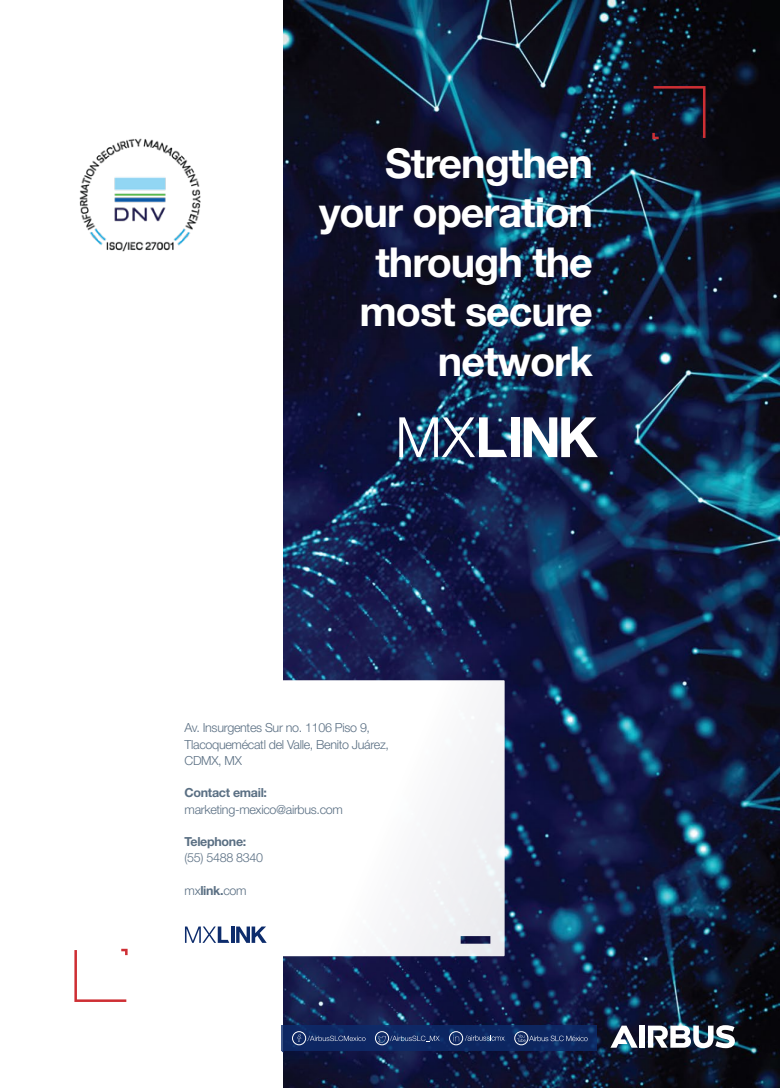
<style>
.page{position:relative;width:780px;height:1088px;background:#fff}
.page>*{position:absolute;margin:0;border:0;box-sizing:border-box;transform-origin:0 0}
.t1{font:700 41.25px/49.5px "Helvetica Neue LT Std";letter-spacing:-.025em;color:#fff;text-align:right}
.t2{font:300 12.5px/16.2px "Helvetica Neue LT Std";letter-spacing:-.025em;color:#5a6f83}
.t3{font:700 12.5px "Helvetica Neue LT Std";letter-spacing:-.025em;color:#5a6f83}
.s1{font-weight:700}
</style>
<div class="page">
<img style="left:283px;top:0;width:496px;height:1088px">
<div style="left:639px;top:1025px;width:5px;height:23px;background:#fff"></div>
<svg style="left:610px;top:1025px;width:27px;height:23px"></svg>
<svg style="left:648px;top:1025px;width:86px;height:23px"></svg>
<svg style="left:74px;top:949px;width:54px;height:53px"></svg>
<svg style="left:652px;top:86px;width:53px;height:53px;background:#1e1827"></svg>
<img style="left:399px;top:417px;width:108px;height:40px">
<div style="left:511px;top:417px;width:8px;height:40px;background:#fff"></div>
<svg style="left:523px;top:417px;width:75px;height:40px"></svg>
<svg style="left:184px;top:680px;width:320px;height:276px"></svg>
<svg style="left:185px;top:926px;width:44px;height:17px"></svg>
<hr style="left:231px;top:926px;width:3px;height:17px;background:#0d2c6c">
<svg style="left:236px;top:926px;width:31px;height:17px"></svg>
<svg style="left:281px;top:1025px;width:315px;height:26px;background:#0f2a65"></svg>
<div style="left:375px;top:1031px;width:14px;height:14px;border:1px solid #fff;border-radius:50%"></div>
<svg style="left:378px;top:1035px;width:61px;height:8px"></svg>
<svg style="left:307px;top:1035px;width:58px;height:6px"></svg>
<div style="left:292px;top:1031px;width:14px;height:14px;border:1px solid #fff;border-radius:50%"></div>
<svg style="left:297px;top:1034px;width:4px;height:8px"></svg>
<svg style="left:465px;top:1035px;width:39px;height:6px"></svg>
<div style="left:449px;top:1031px;width:14px;height:14px;border:1px solid #fff;border-radius:50%"></div>
<svg style="left:453px;top:1034px;width:6px;height:7px"></svg>
<div style="left:514px;top:1031px;width:14px;height:14px;border:1px solid #fff;border-radius:50%"></div>
<svg style="left:517px;top:1034px;width:70px;height:8px"></svg>
<img style="left:79px;top:138px;width:122px;height:114px">
<h1 class="t1" style="left:319px;top:138px;width:275px">Strengthen your operation through the most secure network</h1>
<p class="t2" style="left:184px;top:719px;width:206px">Av. Insurgentes Sur no. 1106 Piso 9,<br>Tlacoquemécatl del Valle, Benito Juárez,<br>CDMX, MX</p>
<p class="t3" style="left:184px;top:785px;width:84px">Contact email:</p>
<p class="t2" style="left:184px;top:801px;width:160px">marketing-mexico@airbus.com</p>
<p class="t3" style="left:184px;top:834px;width:63px">Telephone:</p>
<p class="t2" style="left:184px;top:849px;width:80px">(55) 5488 8340</p>
<p class="t2" style="left:184px;top:882px;width:63px">mx<span class="s1">link.</span>com</p>
</div>
